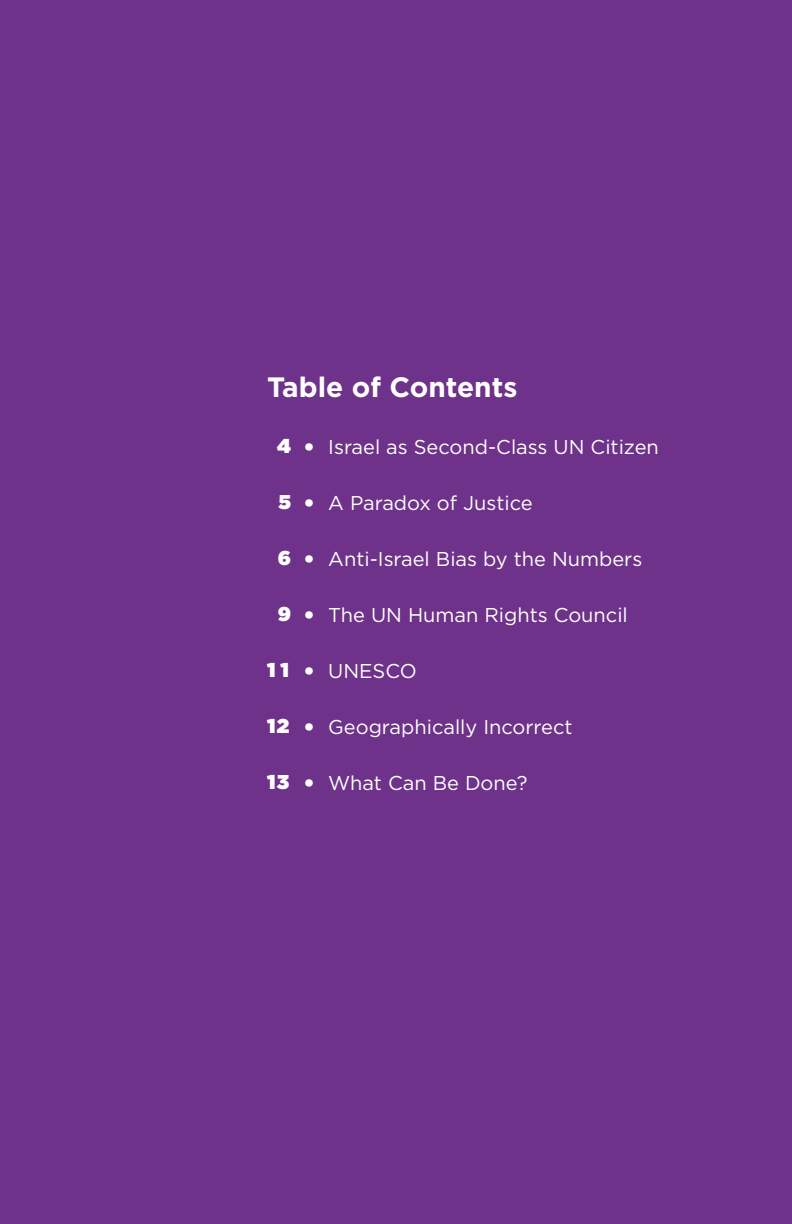
<style>
.page{position:relative;width:792px;height:1224px;background:#6e328a}
.page>*{position:absolute;margin:0;border:0;box-sizing:border-box;transform-origin:0 0}
.t1{font:700 28px "Gotham";color:#fff}
.t2{font:20px "Gotham";color:#fff}
.t3{font:900 20px "Gotham";color:#fff}
.s1{font-weight:900}
</style>
<div class="page">
<h1 class="t1" style="left:267px;top:369px;width:252px">Table of Contents</h1>
<p class="t3" style="left:277px;top:432px;width:15px">4</p>
<p class="t2" style="left:304px;top:434px;width:356px"><span class="s1">•</span> Israel as Second-Class UN Citizen</p>
<p class="t3" style="left:278px;top:488px;width:14px">5</p>
<p class="t2" style="left:304px;top:490px;width:230px"><span class="s1">•</span> A Paradox of Justice</p>
<p class="t3" style="left:278px;top:544px;width:15px">6</p>
<p class="t3" style="left:278px;top:600px;width:15px">9</p>
<p class="t3" style="left:267px;top:656px;width:23px">1 1</p>
<p class="t2" style="left:304px;top:546px;width:340px"><span class="s1">•</span> Anti-Israel Bias by the Numbers</p>
<p class="t2" style="left:304px;top:602px;width:325px"><span class="s1">•</span> The UN Human Rights Council</p>
<p class="t2" style="left:304px;top:658px;width:114px"><span class="s1">•</span> UNESCO</p>
<p class="t3" style="left:267px;top:712px;width:24px">12</p>
<p class="t3" style="left:267px;top:768px;width:24px">13</p>
<p class="t2" style="left:304px;top:714px;width:270px"><span class="s1">•</span> Geographically Incorrect</p>
<p class="t2" style="left:304px;top:770px;width:225px"><span class="s1">•</span> What Can Be Done?</p>
</div>
